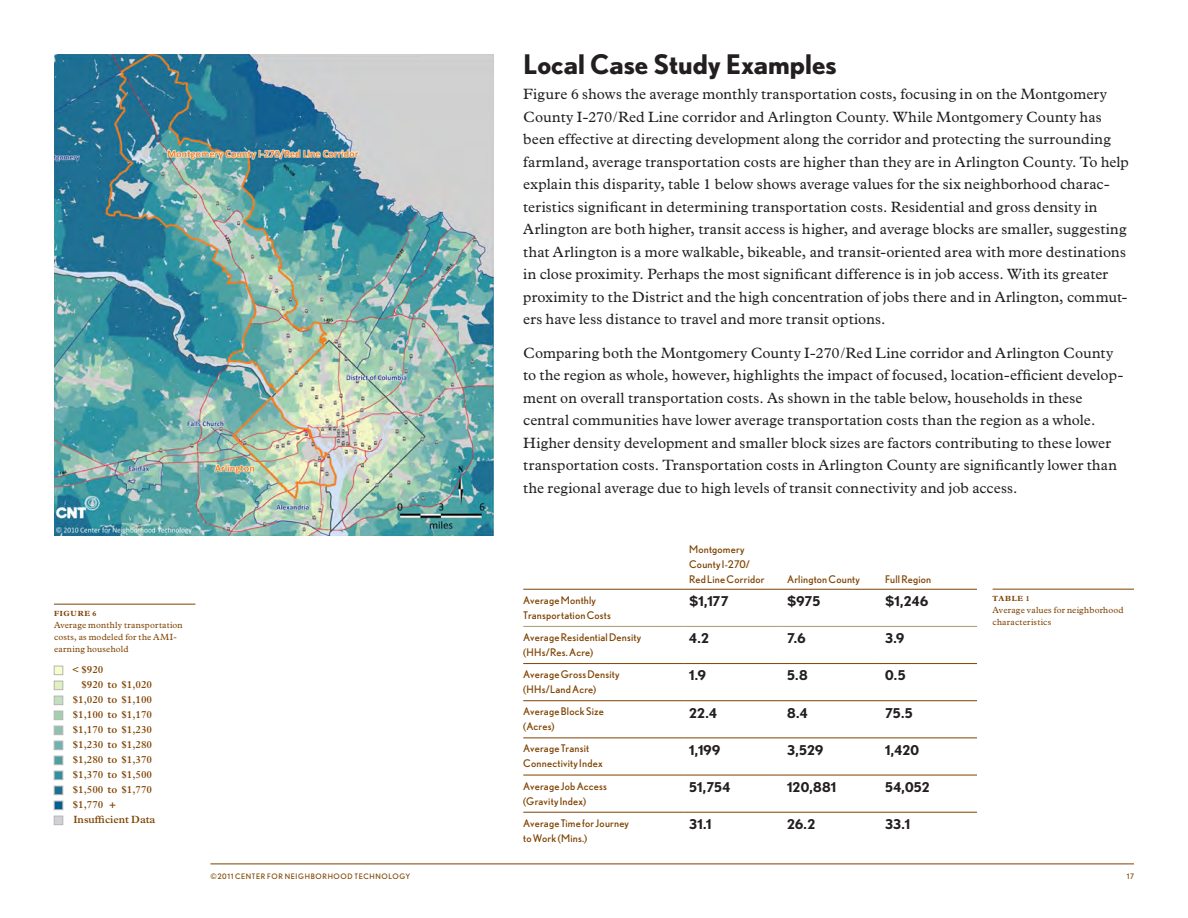
<style>
.page{position:relative;width:1188px;height:918px;background:#fff}
.page>*{position:absolute;margin:0;border:0;box-sizing:border-box;transform-origin:0 0}
.t1{font:700 27px "Nobel";color:#231f20}
.t2{font:15px/22.5px "Plantin";letter-spacing:.01em;color:#231f20}
.Table_Contents{font:700 13.5px "Nobel";letter-spacing:.01em;color:#231f20}
.Table_Titles{font:10.5px/15px "Nobel";letter-spacing:.02em;color:#7e4200}
.Map_key_-_large_num{font:600 10.5px "Plantin";color:#7e4200}
.Data_Title{font:9px/12px "Plantin";letter-spacing:.025em;color:#7e4200}
.t3{font:7.5px "Nobel";letter-spacing:.085em;color:#7e4200}
.Data_Title-2{font:700 7.5px "Plantin";letter-spacing:.105em;color:#7e4200}
.s1{font-weight:400}
</style>
<div class="page">
<img style="left:54px;top:54px;width:439px;height:481px">
<hr style="left:54px;top:604px;width:141px;height:1px;background:#7e4200">
<div style="left:54px;top:666px;width:9px;height:9px;background:#f5ffc7;border:1px solid #b5b5b5"></div>
<div style="left:54px;top:681px;width:9px;height:9px;background:#e0f0bf;border:1px solid #b5b5b5"></div>
<div style="left:54px;top:696px;width:9px;height:9px;background:#c2dfc1;border:1px solid #b5b5b5"></div>
<div style="left:54px;top:711px;width:9px;height:9px;background:#a2cfae;border:1px solid #b5b5b5"></div>
<div style="left:54px;top:726px;width:9px;height:9px;background:#90c0b2;border:1px solid #b5b5b5"></div>
<div style="left:54px;top:741px;width:9px;height:9px;background:#70b2b1;border:1px solid #b5b5b5"></div>
<div style="left:54px;top:756px;width:9px;height:9px;background:#4ea09e;border:1px solid #b5b5b5"></div>
<div style="left:54px;top:771px;width:9px;height:9px;background:#3090a0;border:1px solid #b5b5b5"></div>
<div style="left:54px;top:786px;width:9px;height:9px;background:#1f6f90;border:1px solid #b5b5b5"></div>
<div style="left:54px;top:801px;width:9px;height:9px;background:#015f92;border:1px solid #b5b5b5"></div>
<div style="left:54px;top:816px;width:9px;height:9px;background:#d2d0d5;border:1px solid #b5b5b5"></div>
<hr style="left:993px;top:589px;width:141px;height:1px;background:#7e4200">
<hr style="left:523px;top:626px;width:160px;height:1px;background:#a7996e">
<hr style="left:683px;top:626px;width:98px;height:1px;background:#a7996e">
<hr style="left:781px;top:626px;width:98px;height:1px;background:#a7996e">
<hr style="left:879px;top:626px;width:98px;height:1px;background:#a7996e">
<hr style="left:523px;top:589px;width:160px;height:1px;background:#7e4200">
<hr style="left:683px;top:589px;width:98px;height:1px;background:#7e4200">
<hr style="left:781px;top:589px;width:98px;height:1px;background:#7e4200">
<hr style="left:879px;top:589px;width:98px;height:1px;background:#7e4200">
<hr style="left:523px;top:663px;width:160px;height:1px;background:#7e4200">
<hr style="left:683px;top:663px;width:98px;height:1px;background:#7e4200">
<hr style="left:781px;top:663px;width:98px;height:1px;background:#7e4200">
<hr style="left:879px;top:663px;width:98px;height:1px;background:#7e4200">
<hr style="left:523px;top:700px;width:160px;height:1px;background:#7e4200">
<hr style="left:683px;top:700px;width:98px;height:1px;background:#7e4200">
<hr style="left:781px;top:700px;width:98px;height:1px;background:#7e4200">
<hr style="left:879px;top:700px;width:98px;height:1px;background:#7e4200">
<hr style="left:523px;top:738px;width:160px;height:1px;background:#7e4200">
<hr style="left:683px;top:738px;width:98px;height:1px;background:#7e4200">
<hr style="left:781px;top:738px;width:98px;height:1px;background:#7e4200">
<hr style="left:879px;top:738px;width:98px;height:1px;background:#7e4200">
<hr style="left:523px;top:775px;width:160px;height:1px;background:#7e4200">
<hr style="left:683px;top:775px;width:98px;height:1px;background:#7e4200">
<hr style="left:781px;top:775px;width:98px;height:1px;background:#7e4200">
<hr style="left:879px;top:775px;width:98px;height:1px;background:#7e4200">
<hr style="left:523px;top:812px;width:160px;height:1px;background:#7e4200">
<hr style="left:683px;top:812px;width:98px;height:1px;background:#7e4200">
<hr style="left:781px;top:812px;width:98px;height:1px;background:#7e4200">
<hr style="left:879px;top:812px;width:98px;height:1px;background:#7e4200">
<hr style="left:210px;top:864px;width:924px;height:1px;background:#7e4200">
<p class="Data_Title-2" style="left:54px;top:609px;width:44px">FIGURE 6</p>
<p class="Data_Title" style="left:54px;top:619px;width:130px">Average monthly transportation costs, as modeled for the AMI&shy;earning household</p>
<p class="Map_key_-_large_num" style="left:72px;top:664px;width:33px"><span class="s1">&lt;</span> $920</p>
<p class="Map_key_-_large_num" style="left:81px;top:679px;width:72px">$920 to $1,020</p>
<p class="Map_key_-_large_num" style="left:73px;top:694px;width:81px">$1,020 to $1,100</p>
<p class="Map_key_-_large_num" style="left:73px;top:709px;width:81px">$1,100 to $1,170</p>
<p class="Map_key_-_large_num" style="left:73px;top:724px;width:81px">$1,170 to $1,230</p>
<p class="Map_key_-_large_num" style="left:73px;top:739px;width:81px">$1,230 to $1,280</p>
<p class="Map_key_-_large_num" style="left:73px;top:754px;width:81px">$1,280 to $1,370</p>
<p class="Map_key_-_large_num" style="left:73px;top:769px;width:81px">$1,370 to $1,500</p>
<p class="Map_key_-_large_num" style="left:73px;top:784px;width:81px">$1,500 to $1,770</p>
<p class="Map_key_-_large_num" style="left:73px;top:799px;width:45px">$1,770 +</p>
<p class="Map_key_-_large_num" style="left:74px;top:814px;width:83px">Insufficient Data</p>
<p class="t1" style="left:523px;top:48px;width:315px">Local Case Study Examples</p>
<p class="t2" style="left:523px;top:83px;width:607px">Figure 6 shows the average monthly transportation costs, focusing in on the Montgomery County I-270/Red Line corridor and Arlington County. While Montgomery County has been effective at directing development along the corridor and protecting the surrounding farmland, average transportation costs are higher than they are in Arlington County. To help explain this disparity, table 1 below shows average values for the six neighborhood charac&shy;teristics significant in determining transportation costs. Residential and gross density in Arlington are both higher, transit access is higher, and average blocks are smaller, suggesting that Arlington is a more walkable, bikeable, and transit-oriented area with more destinations in close proximity. Perhaps the most significant difference is in job access. With its greater proximity to the District and the high concentration of jobs there and in Arlington, commut&shy;ers have less distance to travel and more transit options.</p>
<p class="t2" style="left:523px;top:342px;width:602px">Comparing both the Montgomery County I-270/Red Line corridor and Arlington County to the region as whole, however, highlights the impact of focused, location-efficient develop&shy;ment on overall transportation costs. As shown in the table below, households in these central communities have lower average transportation costs than the region as a whole.<br>Higher density development and smaller block sizes are factors contributing to these lower transportation costs. Transportation costs in Arlington County are significantly lower than the regional average due to high levels of transit connectivity and job access.</p>
<p class="Table_Titles" style="left:689px;top:542px;width:77px">Montgomery<br>County I-270/<br>Red Line Corridor</p>
<p class="Table_Titles" style="left:787px;top:572px;width:74px">Arlington County</p>
<p class="Table_Titles" style="left:885px;top:572px;width:48px">Full Region</p>
<p class="Table_Titles" style="left:523px;top:592px;width:89px">Average Monthly<br>Transportation Costs</p>
<p class="Table_Contents" style="left:689px;top:593px;width:41px">$1,177</p>
<p class="Table_Contents" style="left:787px;top:593px;width:35px">$975</p>
<p class="Table_Contents" style="left:885px;top:593px;width:45px">$1,246</p>
<p class="Table_Titles" style="left:523px;top:630px;width:120px">Average Residential Density (HHs/Res. Acre)</p>
<p class="Table_Contents" style="left:689px;top:630px;width:21px">4.2</p>
<p class="Table_Contents" style="left:787px;top:630px;width:20px">7.6</p>
<p class="Table_Contents" style="left:885px;top:630px;width:21px">3.9</p>
<p class="Table_Titles" style="left:523px;top:667px;width:98px">Average Gross Density</p>
<p class="Table_Titles" style="left:523px;top:682px;width:74px">(HHs/Land Acre)</p>
<p class="Table_Contents" style="left:689px;top:668px;width:18px">1.9</p>
<p class="Table_Contents" style="left:787px;top:668px;width:22px">5.8</p>
<p class="Table_Contents" style="left:885px;top:668px;width:22px">0.5</p>
<p class="Table_Titles" style="left:523px;top:704px;width:82px">Average Block Size</p>
<p class="Table_Titles" style="left:523px;top:719px;width:33px">(Acres)</p>
<p class="Table_Contents" style="left:689px;top:705px;width:29px">22.4</p>
<p class="Table_Contents" style="left:787px;top:705px;width:22px">8.4</p>
<p class="Table_Contents" style="left:885px;top:705px;width:30px">75.5</p>
<p class="Table_Titles" style="left:523px;top:741px;width:81px">Average Transit<br>Connectivity Index</p>
<p class="Table_Contents" style="left:689px;top:742px;width:33px">1,199</p>
<p class="Table_Contents" style="left:787px;top:742px;width:38px">3,529</p>
<p class="Table_Contents" style="left:885px;top:742px;width:36px">1,420</p>
<p class="Table_Titles" style="left:523px;top:778px;width:85px">Average Job Access</p>
<p class="Table_Titles" style="left:523px;top:793px;width:65px">(Gravity Index)</p>
<p class="Table_Contents" style="left:689px;top:779px;width:43px">51,754</p>
<p class="Table_Contents" style="left:787px;top:779px;width:51px">120,881</p>
<p class="Table_Contents" style="left:885px;top:779px;width:46px">54,052</p>
<p class="Table_Titles" style="left:523px;top:815px;width:107px">Average Time for Journey to Work (Mins.)</p>
<p class="Table_Contents" style="left:689px;top:816px;width:24px">31.1</p>
<p class="Table_Contents" style="left:787px;top:816px;width:30px">26.2</p>
<p class="Table_Contents" style="left:885px;top:816px;width:27px">33.1</p>
<p class="Data_Title-2" style="left:993px;top:594px;width:39px">TABLE 1</p>
<p class="Data_Title" style="left:993px;top:604px;width:133px">Average values for neighborhood characteristics</p>
<p class="t3" style="left:210px;top:872px;width:202px">©2011 CENTER FOR NEIGHBORHOOD TECHNOLOGY</p>
<p class="t3" style="left:1127px;top:872px;width:9px">17</p>
</div>
